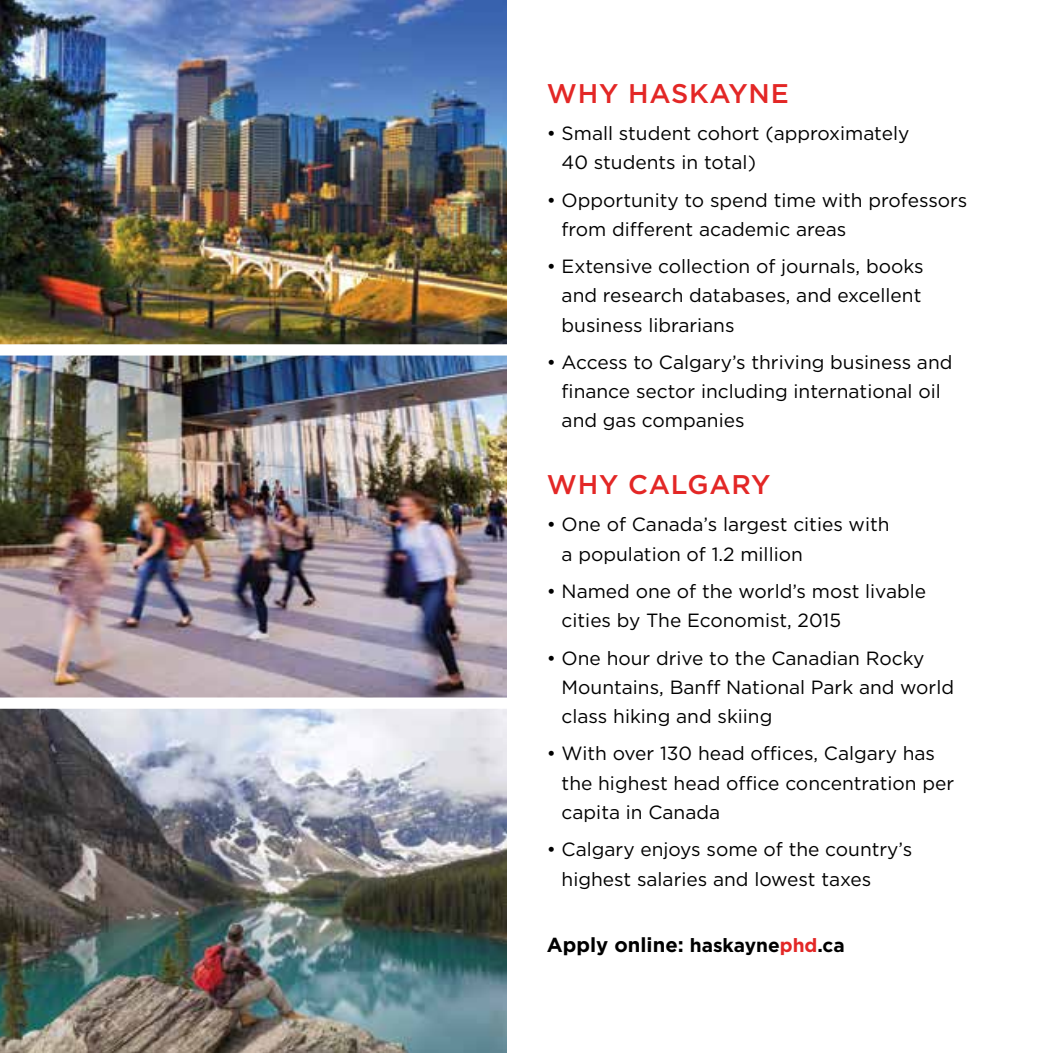
<style>
.page{position:relative;width:1053px;height:1053px;background:#fff}
.page>*{position:absolute;margin:0;border:0;box-sizing:border-box;transform-origin:0 0}
.t1{font:500 27px "Gotham";letter-spacing:.03em;color:#e32726}
.t2{font:700 20.25px "Gotham";color:#000}
.t3{font:19.12px/29.2px "Gotham";color:#000}
.s1{font-size:19.12px}
.s2{font-size:19.12px;color:#e32726}
</style>
<div class="page">
<img style="left:0;top:0;width:506px;height:1053px">
<div style="left:0;top:344px;width:514px;height:12px;background:#fff"></div>
<div style="left:0;top:698px;width:514px;height:11px;background:#fff"></div>
<h1 class="t1" style="left:547px;top:75px;width:244px">WHY HASKAYNE</h1>
<p class="t3" style="left:562px;top:118px;width:349px;text-indent:-15px">• Small student cohort (approximately<br>40 students in total)</p>
<p class="t3" style="left:562px;top:185px;width:407px;text-indent:-15px">• Opportunity to spend time with professors from different academic areas</p>
<p class="t3" style="left:562px;top:251px;width:364px;text-indent:-15px">• Extensive collection of journals, books and research databases, and excellent business librarians</p>
<p class="t3" style="left:562px;top:347px;width:392px;text-indent:-15px">• Access to Calgary’s thriving business and finance sector including international oil and gas companies</p>
<h1 class="t1" style="left:547px;top:467px;width:225px">WHY CALGARY</h1>
<p class="t3" style="left:562px;top:510px;width:330px;text-indent:-15px">• One of Canada’s largest cities with a population of 1.2 million</p>
<p class="t3" style="left:562px;top:576px;width:366px;text-indent:-15px">• Named one of the world’s most livable cities by The Economist, 2015</p>
<p class="t3" style="left:562px;top:643px;width:394px;text-indent:-15px">• One hour drive to the Canadian Rocky<br>Mountains, Banff National Park and world class hiking and skiing</p>
<p class="t3" style="left:562px;top:739px;width:394px;text-indent:-15px">• With over 130 head offices, Calgary has the highest head office concentration per capita in Canada</p>
<p class="t3" style="left:562px;top:835px;width:352px;text-indent:-15px">• Calgary enjoys some of the country’s highest salaries and lowest taxes</p>
<p class="t2" style="left:547px;top:932px;width:300px">Apply online: <span class="s1">haskayne</span><span class="s2">phd</span><span class="s1">.ca</span></p>
</div>
